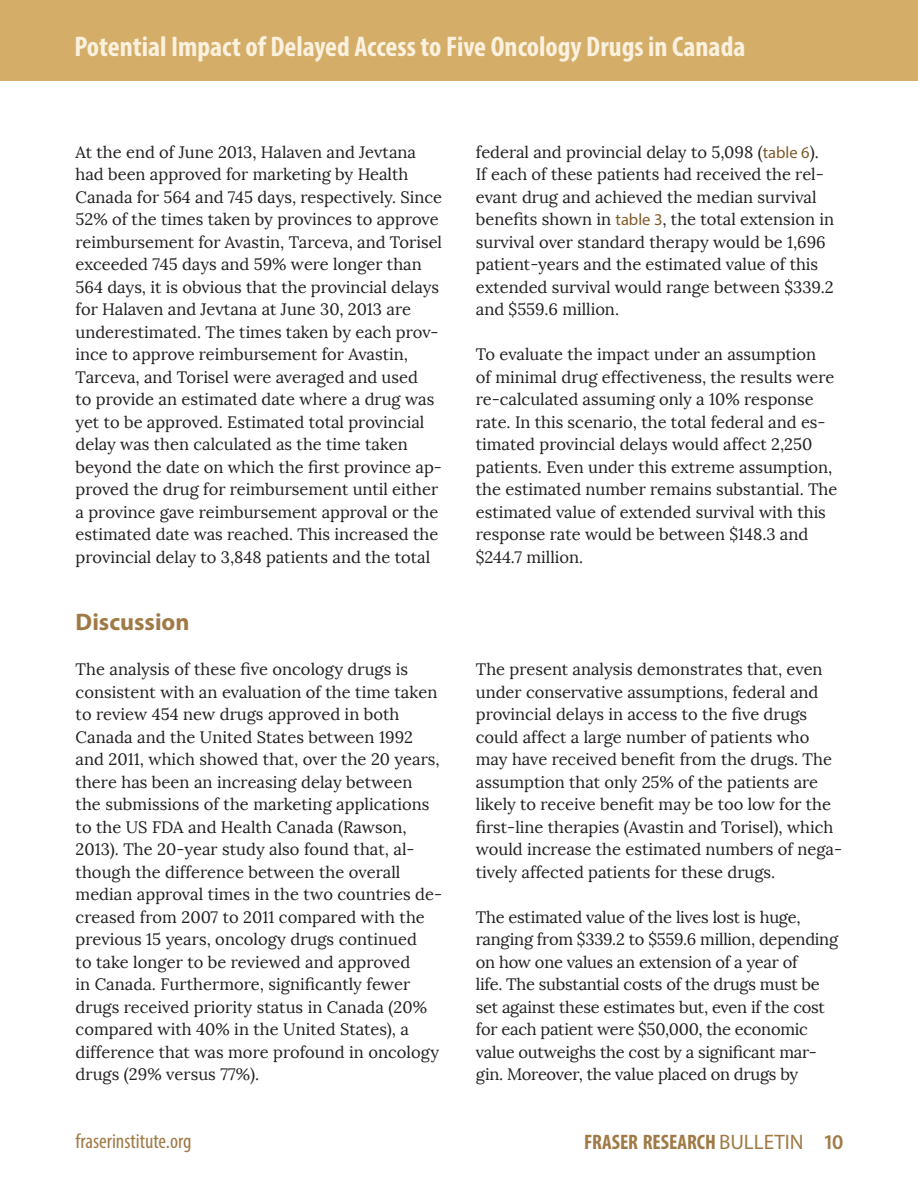
<style>
.page{position:relative;width:918px;height:1188px;background:#fff}
.page>*{position:absolute;margin:0;border:0;box-sizing:border-box;transform-origin:0 0}
.t1{font:700 condensed 28.5px "Myriad Pro";color:#fbf1de}
.t2{font:700 24px "Myriad Pro";color:#a07a46}
.t3{font:700 condensed 21px "Myriad Pro";color:#a07a46}
.t4{font:condensed 21px "Myriad Pro";color:#a07a46}
.t5{font:16.5px/22.5px "Lora";color:#231f20}
.s1{font-family:"Myriad Pro";color:#825a28}
.s2{font-weight:400;font-stretch:normal}
.s3{font-weight:600;font-stretch:normal}
</style>
<div class="page">
<div style="left:0;top:0;width:918px;height:81px;background:#d4ad68"></div>
<h1 class="t1" style="left:75px;top:29px;width:672px">Potential Impact of Delayed Access to Five Oncology Drugs in Canada</h1>
<p class="t5" style="left:76px;top:141px;width:368px">At the end of June 2013, Halaven and Jevtana had been approved for marketing by Health Canada for 564 and 745 days, respectively. Since 52% of the times taken by provinces to approve reimbursement for Avastin, Tarceva, and Torisel exceeded 745 days and 59% were longer than 564 days, it is obvious that the provincial delays for Halaven and Jevtana at June 30, 2013 are underestimated. The times taken by each prov&shy;ince to approve reimbursement for Avastin, Tarceva, and Torisel were averaged and used<br>to provide an estimated date where a drug was yet to be approved. Estimated total provincial delay was then calculated as the time taken beyond the date on which the first province ap&shy;proved the drug for reimbursement until either a province gave reimbursement approval or the estimated date was reached. This increased the provincial delay to 3,848 patients and the total</p>
<p class="t5" style="left:476px;top:141px;width:360px">federal and provincial delay to 5,098 (<span class="s1">table 6</span>).<br>If each of these patients had received the rel&shy;evant drug and achieved the median survival benefits shown in <span class="s1">table 3</span>, the total extension in survival over standard therapy would be 1,696 patient-years and the estimated value of this extended survival would range between $339.2 and $559.6 million.</p>
<p class="t5" style="left:476px;top:343px;width:363px">To evaluate the impact under an assumption<br>of minimal drug effectiveness, the results were re-calculated assuming only a 10% response rate. In this scenario, the total federal and es&shy;timated provincial delays would affect 2,250 patients. Even under this extreme assumption, the estimated number remains substantial. The estimated value of extended survival with this response rate would be between $148.3 and $244.7 million.</p>
<h2 class="t2" style="left:76px;top:606px;width:115px">Discussion</h2>
<p class="t5" style="left:76px;top:658px;width:368px">The analysis of these five oncology drugs is consistent with an evaluation of the time taken to review 454 new drugs approved in both Canada and the United States between 1992 and 2011, which showed that, over the 20 years, there has been an increasing delay between<br>the submissions of the marketing applications to the US FDA and Health Canada (Rawson, 2013). The 20-year study also found that, al&shy;though the difference between the overall median approval times in the two countries de&shy;creased from 2007 to 2011 compared with the previous 15 years, oncology drugs continued<br>to take longer to be reviewed and approved<br>in Canada. Furthermore, significantly fewer drugs received priority status in Canada (20% compared with 40% in the United States), a difference that was more profound in oncology drugs (29% versus 77%).</p>
<p class="t5" style="left:476px;top:658px;width:368px">The present analysis demonstrates that, even under conservative assumptions, federal and provincial delays in access to the five drugs could affect a large number of patients who may have received benefit from the drugs. The assumption that only 25% of the patients are likely to receive benefit may be too low for the first-line therapies (Avastin and Torisel), which would increase the estimated numbers of nega&shy;tively affected patients for these drugs.</p>
<p class="t5" style="left:476px;top:906px;width:364px">The estimated value of the lives lost is huge, ranging from $339.2 to $559.6 million, depending on how one values an extension of a year of<br>life. The substantial costs of the drugs must be set against these estimates but, even if the cost for each patient were $50,000, the economic value outweighs the cost by a significant mar&shy;gin. Moreover, the value placed on drugs by</p>
<p class="t4" style="left:76px;top:1128px;width:117px">fraserinstitute.org</p>
<p class="t3" style="left:584px;top:1129px;width:261px">FRASER RESEARCH <span class="s2">BULLETIN</span> <span class="s3">10</span></p>
</div>
